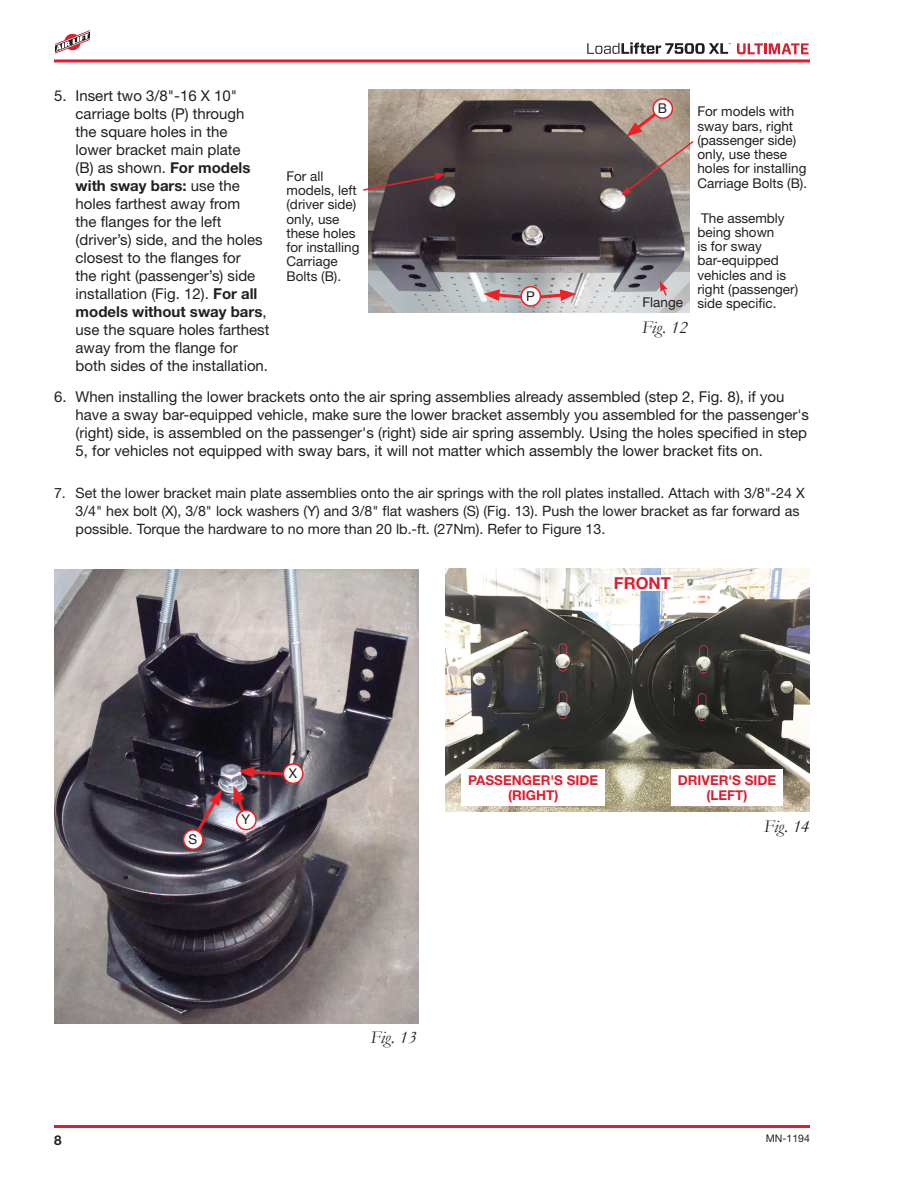
<style>
.page{position:relative;width:918px;height:1188px;background:#fff}
.page>*{position:absolute;margin:0;border:0;box-sizing:border-box;transform-origin:0 0}
.t1{font:italic 18px "Garamond";color:#231f20}
.t2{font:700 16.5px "Helvetica Neue";color:#db1e30}
.Hanging_indent{font:15px/18px "Helvetica Neue";color:#231f20}
.Body_Text_-_Numbered{font:14.25px/18px "Helvetica Neue";color:#231f20}
.t3{font:13.5px/14.2px "Helvetica Neue";color:#231f20}
.t4{font:700 13.5px/15px "Helvetica Neue";color:#db1e30;text-align:center}
.t5{font:700 13.5px "Helvetica Neue";color:#231f20}
.t6{font:10.5px "Helvetica Neue";color:#231f20}
.s1{font-weight:700}
</style>
<div class="page">
<hr style="left:54px;top:59px;width:756px;height:3px;background:#db1e30">
<hr style="left:54px;top:1125px;width:756px;height:3px;background:#db1e30">
<svg style="left:55px;top:30px;width:35px;height:24px"></svg>
<svg style="left:587px;top:42px;width:144px;height:12px"></svg>
<svg style="left:737px;top:43px;width:72px;height:11px"></svg>
<img style="left:368px;top:89px;width:321px;height:224px">
<svg style="left:653px;top:99px;width:19px;height:19px"></svg>
<div style="left:652px;top:98px;width:21px;height:21px;border:2px solid #ec2127;border-radius:50%"></div>
<svg style="left:483px;top:289px;width:93px;height:12px"></svg>
<div style="left:521px;top:287px;width:19px;height:19px;background:#fff;border-radius:50%"></div>
<div style="left:520px;top:286px;width:21px;height:21px;border:2px solid #ec2127;border-radius:50%"></div>
<svg style="left:621px;top:104px;width:73px;height:91px;background:#9d877f"></svg>
<svg style="left:363px;top:172px;width:82px;height:20px;background:#694e4f"></svg>
<svg style="left:660px;top:281px;width:8px;height:16px"></svg>
<img style="left:54px;top:569px;width:364px;height:454px">
<svg style="left:238px;top:766px;width:49px;height:12px"></svg>
<div style="left:284px;top:764px;width:19px;height:19px;background:#fff;border-radius:50%"></div>
<div style="left:283px;top:763px;width:21px;height:21px;border:2px solid #ec2127;border-radius:50%"></div>
<svg style="left:233px;top:786px;width:18px;height:41px"></svg>
<div style="left:237px;top:810px;width:19px;height:20px;background:#fff;border-radius:50%"></div>
<div style="left:236px;top:810px;width:21px;height:20px;border:2px solid #ec2127;border-radius:50%"></div>
<svg style="left:185px;top:789px;width:37px;height:62px;background:#604b59"></svg>
<div style="left:184px;top:830px;width:19px;height:19px;background:#fff;border-radius:50%"></div>
<div style="left:183px;top:829px;width:21px;height:21px;border:2px solid #ec2127;border-radius:50%"></div>
<img style="left:446px;top:569px;width:363px;height:243px">
<div style="left:462px;top:769px;width:143px;height:37px;background:#fff"></div>
<div style="left:671px;top:769px;width:112px;height:37px;background:#fff"></div>
<div style="left:612px;top:575px;width:61px;height:16px;background:#fff"></div>
<p class="Hanging_indent" style="left:76px;top:87px;width:195px;text-indent:-22px">5. Insert two 3/8"-16 X 10" carriage bolts (P) through<br>the square holes in the<br>lower bracket main plate<br>(B) as shown. <span class="s1">For models with sway bars:</span> use the holes farthest away from<br>the flanges for the left (driver’s) side, and the holes closest to the flanges for<br>the right (passenger’s) side installation (Fig. 12). <span class="s1">For all models without sway bars</span>, use the square holes farthest away from the flange for both sides of the installation.</p>
<p class="t3" style="left:286px;top:169px;width:74px">For all models, left (driver side) only, use these holes for installing<br>Carriage<br>Bolts (B).</p>
<p class="t3" style="left:526px;top:288px;width:10px">P</p>
<p class="t3" style="left:658px;top:101px;width:11px">B</p>
<p class="t3" style="left:643px;top:295px;width:42px">Flange</p>
<p class="t1" style="left:642px;top:315px;width:48px">Fig. 12</p>
<p class="t3" style="left:697px;top:104px;width:111px">For models with sway bars, right (passenger side) only, use these holes for installing<br>Carriage Bolts (B).</p>
<p class="t3" style="left:697px;top:210px;width:102px">The assembly being shown<br>is for sway bar-equipped vehicles and is right (passenger) side specific.</p>
<p class="Hanging_indent" style="left:76px;top:387px;width:735px;text-indent:-22px">6. When installing the lower brackets onto the air spring assemblies already assembled (step 2, Fig. 8), if you have a sway bar-equipped vehicle, make sure the lower bracket assembly you assembled for the passenger's (right) side, is assembled on the passenger's (right) side air spring assembly. Using the holes specified in step 5, for vehicles not equipped with sway bars, it will not matter which assembly the lower bracket fits on.</p>
<p class="Body_Text_-_Numbered" style="left:76px;top:484px;width:731px;text-indent:-22px">7. Set the lower bracket main plate assemblies onto the air springs with the roll plates installed. Attach with 3/8"-24 X<br>3/4" hex bolt (X), 3/8" lock washers (Y) and 3/8" flat washers (S) (Fig. 13). Push the lower bracket as far forward as possible. Torque the hardware to no more than 20 lb.-ft. (27Nm). Refer to Figure 13.</p>
<p class="t3" style="left:189px;top:832px;width:10px">S</p>
<p class="t3" style="left:242px;top:812px;width:10px">Y</p>
<p class="t3" style="left:289px;top:766px;width:10px">X</p>
<p class="t2" style="left:614px;top:573px;width:58px">FRONT</p>
<p class="t4" style="left:468px;top:772px;width:132px">PASSENGER'S SIDE (RIGHT)</p>
<p class="t4" style="left:678px;top:772px;width:100px">DRIVER'S SIDE (LEFT)</p>
<p class="t1" style="left:764px;top:814px;width:48px">Fig. 14</p>
<p class="t1" style="left:370px;top:1025px;width:48px">Fig. 13</p>
<p class="t5" style="left:54px;top:1131px;width:9px">8</p>
<p class="t6" style="left:766px;top:1132px;width:46px">MN-1194</p>
</div>
